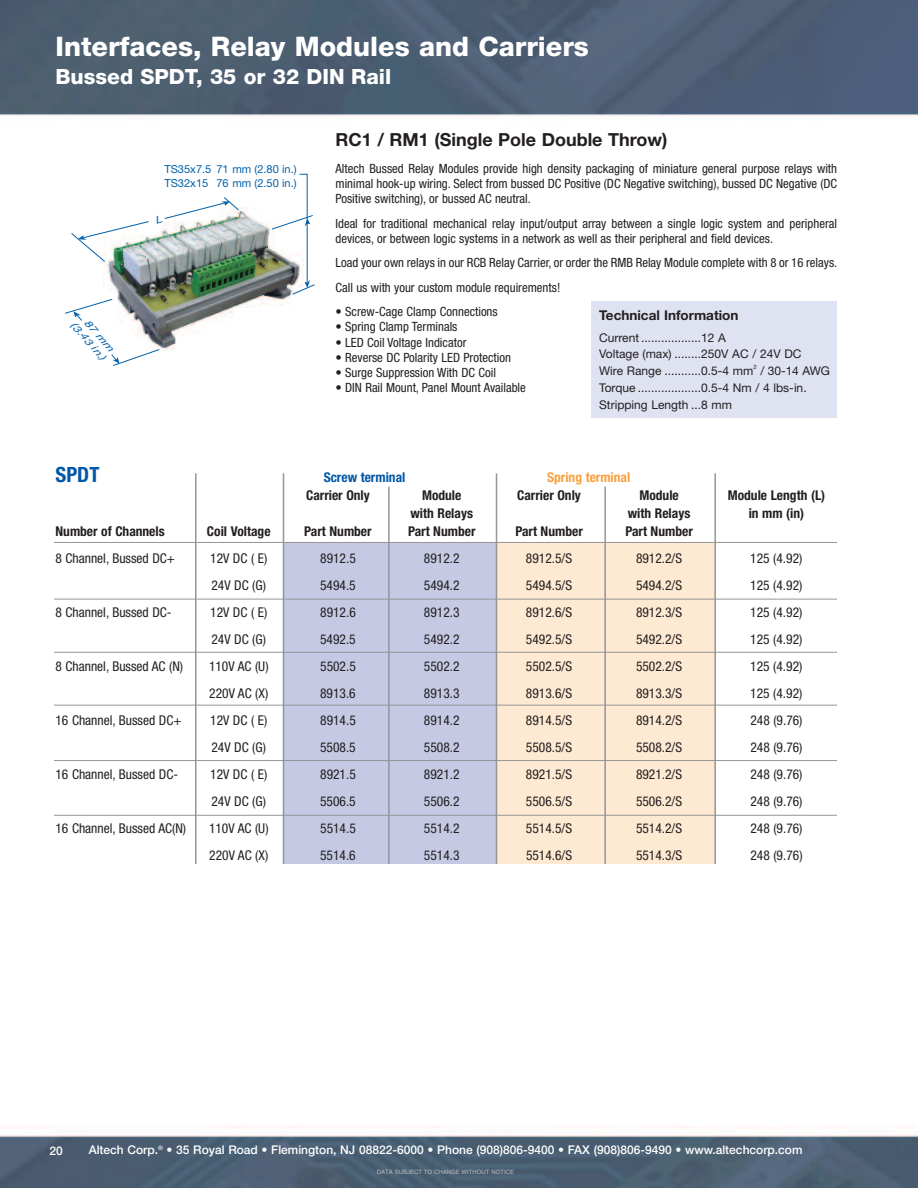
<style>
.page{position:relative;width:918px;height:1188px;background:#fff}
.page>*{position:absolute;margin:0;border:0;box-sizing:border-box;transform-origin:0 0}
.t1{font:800 27px "Helvetica Neue";color:#fff}
.t2{font:800 21px "Helvetica Neue";color:#fff}
.t3{font:700 condensed 21px "Helvetica Neue";color:#0157a8}
.t4{font:700 18px "Helvetica Neue";color:#231f20}
.t5{font:condensed 13.5px "Helvetica Neue";color:#231f20}
.t6{font:700 condensed 13.5px "Helvetica Neue";color:#231f20}
.t7{font:700 13.5px "Helvetica Neue";color:#231f20}
.t8{font:700 condensed 13.5px "Helvetica Neue";color:#f9a13f}
.t9{font:700 condensed 13.5px "Helvetica Neue";color:#0157a8}
.t10{font:condensed 12.75px/15.3px "Helvetica Neue";color:#231f20}
.t11{font:12px/16.8px "Helvetica Neue";color:#231f20}
.t12{font:500 12px "Helvetica Neue";color:#fff}
.t13{font:11.1px/13.4px "Helvetica Neue";color:#0161aa}
.t14{font:italic 9.75px/11.7px "Helvetica Neue";color:#0161aa;text-align:center;scale:1.29 1}
.t15{font:6px "Helvetica";color:#bcbdc0}
.t16{font:6px "Helvetica Neue";color:#231f20}
</style>
<div class="page">
<img style="left:0;top:0;width:918px;height:1188px">
<div style="left:284px;top:543px;width:213px;height:321px;background:#c6c9e4"></div>
<div style="left:497px;top:543px;width:219px;height:321px;background:#fee9d2"></div>
<div style="left:54px;top:152px;width:272px;height:226px;background:#fff"></div>
<img style="left:103px;top:207px;width:188px;height:144px">
<svg style="left:71px;top:221px;width:78px;height:41px"></svg>
<svg style="left:111px;top:349px;width:49px;height:17px"></svg>
<svg style="left:65px;top:298px;width:48px;height:23px"></svg>
<svg style="left:271px;top:174px;width:44px;height:121px"></svg>
<hr style="left:54px;top:542px;width:783px;height:1px;background:#939598">
<hr style="left:54px;top:599px;width:783px;height:1px;background:#939598">
<hr style="left:54px;top:652px;width:783px;height:1px;background:#939598">
<hr style="left:54px;top:705px;width:783px;height:1px;background:#939598">
<hr style="left:54px;top:760px;width:783px;height:1px;background:#939598">
<hr style="left:54px;top:815px;width:783px;height:1px;background:#939598">
<hr style="left:195px;top:473px;width:1px;height:391px;background:#939598">
<hr style="left:283px;top:473px;width:1px;height:391px;background:#939598">
<hr style="left:388px;top:487px;width:2px;height:377px;background:#939598">
<hr style="left:604px;top:487px;width:2px;height:377px;background:#939598">
<hr style="left:496px;top:473px;width:1px;height:391px;background:#939598">
<hr style="left:714px;top:473px;width:2px;height:391px;background:#939598">
<div style="left:592px;top:301px;width:245px;height:116px;background:#dfe2f1"></div>
<svg style="left:157px;top:197px;width:83px;height:27px"></svg>
<h1 class="t1" style="left:56px;top:30px;width:535px">Interfaces, Relay Modules and Carriers</h1>
<h2 class="t2" style="left:56px;top:64px;width:337px">Bussed SPDT, 35 or 32 DIN Rail</h2>
<p class="t14" style="left:85px;top:312px;width:38px;rotate:49deg">87 mm (3.43 in.)</p>
<p class="t13" style="left:164px;top:164px;width:134px">TS35x7.5 71 mm (2.80 in.)<br>TS32x15 76 mm (2.50 in.)</p>
<h3 class="t4" style="left:336px;top:133px;width:333px">RC1 / RM1 (Single Pole Double Throw)</h3>
<p class="t10" style="left:336px;top:161px;width:503px;text-align:justify">Altech Bussed Relay Modules provide high density packaging of miniature general purpose relays with minimal hook-up wiring. Select from bussed DC Positive (DC Negative switching), bussed DC Negative (DC Positive switch ing), or bussed AC neutral.</p>
<p class="t10" style="left:336px;top:216px;width:503px">Ideal for tra di tion al me chan i cal relay input/output array between a single logic system and peripheral devices, or between logic systems in a network as well as their peripheral and field devices.</p>
<p class="t10" style="left:336px;top:251px;width:503px;line-height:24.3px">Load your own relays in our RCB Relay Carrier, or order the RMB Relay Module complete with 8 or 16 relays.<br>Call us with your custom module re quire ments!</p>
<p class="t10" style="left:336px;top:304px;width:164px">• Screw-Cage Clamp Connections</p>
<p class="t10" style="left:336px;top:319px;width:124px">• Spring Clamp Terminals</p>
<p class="t10" style="left:336px;top:334px;width:133px">• LED Coil Voltage Indicator</p>
<p class="t10" style="left:336px;top:350px;width:177px">• Reverse DC Polarity LED Protection</p>
<p class="t10" style="left:336px;top:365px;width:162px">• Surge Suppression With DC Coil</p>
<p class="t10" style="left:336px;top:380px;width:192px">• DIN Rail Mount, Panel Mount Available</p>
<p class="t7" style="left:599px;top:310px;width:141px">Technical Information</p>
<p class="t11" style="left:599px;top:330px;width:204px">Current ..................12 A<br>Voltage (max) ........250V AC / 24V DC<br>Wire Range ...........0.5-4 mm</p>
<p class="t16" style="left:753px;top:363px;width:5px">2</p>
<p class="t11" style="left:599px;top:363px;width:232px;text-indent:161px">/ 30-14 AWG<br>Torque ...................0.5-4 Nm / 4 lbs-in.<br>Stripping Length ...8 mm</p>
<h2 class="t3" style="left:56px;top:467px;width:45px">SPDT</h2>
<p class="t9" style="left:324px;top:472px;width:83px">Screw terminal</p>
<p class="t8" style="left:547px;top:472px;width:85px">Spring terminal</p>
<p class="t6" style="left:306px;top:490px;width:65px">Carrier Only</p>
<p class="t6" style="left:422px;top:490px;width:41px">Module</p>
<p class="t6" style="left:517px;top:490px;width:65px">Carrier Only</p>
<p class="t6" style="left:639px;top:490px;width:41px">Module</p>
<p class="t6" style="left:728px;top:490px;width:99px">Module Length (L)</p>
<p class="t6" style="left:410px;top:508px;width:64px">with Relays</p>
<p class="t6" style="left:628px;top:508px;width:64px">with Relays</p>
<p class="t6" style="left:749px;top:508px;width:57px">in mm (in)</p>
<p class="t6" style="left:56px;top:526px;width:111px">Number of Channels</p>
<p class="t6" style="left:207px;top:526px;width:65px">Coil Voltage</p>
<p class="t6" style="left:304px;top:526px;width:69px">Part Number</p>
<p class="t6" style="left:408px;top:526px;width:69px">Part Number</p>
<p class="t6" style="left:515px;top:526px;width:69px">Part Number</p>
<p class="t6" style="left:625px;top:526px;width:69px">Part Number</p>
<p class="t5" style="left:56px;top:550px;width:121px">8 Channel, Bussed DC+</p>
<p class="t5" style="left:210px;top:550px;width:59px">12V DC ( E)</p>
<p class="t5" style="left:320px;top:550px;width:37px">8912.5</p>
<p class="t5" style="left:424px;top:550px;width:37px">8912.2</p>
<p class="t5" style="left:526px;top:550px;width:48px">8912.5/S</p>
<p class="t5" style="left:636px;top:550px;width:48px">8912.2/S</p>
<p class="t5" style="left:750px;top:550px;width:54px">125 (4.92)</p>
<p class="t5" style="left:211px;top:577px;width:56px">24V DC (G)</p>
<p class="t5" style="left:320px;top:577px;width:37px">5494.5</p>
<p class="t5" style="left:424px;top:577px;width:37px">5494.2</p>
<p class="t5" style="left:526px;top:577px;width:48px">5494.5/S</p>
<p class="t5" style="left:636px;top:577px;width:48px">5494.2/S</p>
<p class="t5" style="left:750px;top:577px;width:54px">125 (4.92)</p>
<p class="t5" style="left:56px;top:604px;width:118px">8 Channel, Bussed DC-</p>
<p class="t5" style="left:210px;top:604px;width:59px">12V DC ( E)</p>
<p class="t5" style="left:320px;top:604px;width:37px">8912.6</p>
<p class="t5" style="left:424px;top:604px;width:37px">8912.3</p>
<p class="t5" style="left:526px;top:604px;width:48px">8912.6/S</p>
<p class="t5" style="left:636px;top:604px;width:48px">8912.3/S</p>
<p class="t5" style="left:750px;top:604px;width:54px">125 (4.92)</p>
<p class="t5" style="left:211px;top:631px;width:56px">24V DC (G)</p>
<p class="t5" style="left:320px;top:631px;width:37px">5492.5</p>
<p class="t5" style="left:424px;top:631px;width:37px">5492.2</p>
<p class="t5" style="left:526px;top:631px;width:48px">5492.5/S</p>
<p class="t5" style="left:636px;top:631px;width:48px">5492.2/S</p>
<p class="t5" style="left:750px;top:631px;width:54px">125 (4.92)</p>
<p class="t5" style="left:56px;top:658px;width:129px">8 Channel, Bussed AC (N)</p>
<p class="t5" style="left:209px;top:658px;width:61px">110V AC (U)</p>
<p class="t5" style="left:320px;top:658px;width:37px">5502.5</p>
<p class="t5" style="left:424px;top:658px;width:37px">5502.2</p>
<p class="t5" style="left:526px;top:658px;width:48px">5502.5/S</p>
<p class="t5" style="left:636px;top:658px;width:48px">5502.2/S</p>
<p class="t5" style="left:750px;top:658px;width:54px">125 (4.92)</p>
<p class="t5" style="left:209px;top:685px;width:61px">220V AC (X)</p>
<p class="t5" style="left:320px;top:685px;width:37px">8913.6</p>
<p class="t5" style="left:424px;top:685px;width:37px">8913.3</p>
<p class="t5" style="left:526px;top:685px;width:48px">8913.6/S</p>
<p class="t5" style="left:636px;top:685px;width:48px">8913.3/S</p>
<p class="t5" style="left:750px;top:685px;width:54px">125 (4.92)</p>
<p class="t5" style="left:56px;top:712px;width:127px">16 Channel, Bussed DC+</p>
<p class="t5" style="left:210px;top:712px;width:59px">12V DC ( E)</p>
<p class="t5" style="left:320px;top:712px;width:37px">8914.5</p>
<p class="t5" style="left:424px;top:712px;width:37px">8914.2</p>
<p class="t5" style="left:526px;top:712px;width:48px">8914.5/S</p>
<p class="t5" style="left:636px;top:712px;width:48px">8914.2/S</p>
<p class="t5" style="left:750px;top:712px;width:54px">248 (9.76)</p>
<p class="t5" style="left:211px;top:739px;width:56px">24V DC (G)</p>
<p class="t5" style="left:320px;top:739px;width:37px">5508.5</p>
<p class="t5" style="left:424px;top:739px;width:37px">5508.2</p>
<p class="t5" style="left:526px;top:739px;width:48px">5508.5/S</p>
<p class="t5" style="left:636px;top:739px;width:48px">5508.2/S</p>
<p class="t5" style="left:750px;top:739px;width:54px">248 (9.76)</p>
<p class="t5" style="left:56px;top:766px;width:124px">16 Channel, Bussed DC-</p>
<p class="t5" style="left:210px;top:766px;width:59px">12V DC ( E)</p>
<p class="t5" style="left:320px;top:766px;width:37px">8921.5</p>
<p class="t5" style="left:424px;top:766px;width:37px">8921.2</p>
<p class="t5" style="left:526px;top:766px;width:48px">8921.5/S</p>
<p class="t5" style="left:636px;top:766px;width:48px">8921.2/S</p>
<p class="t5" style="left:750px;top:766px;width:54px">248 (9.76)</p>
<p class="t5" style="left:211px;top:793px;width:56px">24V DC (G)</p>
<p class="t5" style="left:320px;top:793px;width:37px">5506.5</p>
<p class="t5" style="left:424px;top:793px;width:37px">5506.2</p>
<p class="t5" style="left:526px;top:793px;width:48px">5506.5/S</p>
<p class="t5" style="left:636px;top:793px;width:48px">5506.2/S</p>
<p class="t5" style="left:750px;top:793px;width:54px">248 (9.76)</p>
<p class="t5" style="left:56px;top:820px;width:132px">16 Channel, Bussed AC(N)</p>
<p class="t5" style="left:209px;top:820px;width:61px">110V AC (U)</p>
<p class="t5" style="left:320px;top:820px;width:37px">5514.5</p>
<p class="t5" style="left:424px;top:820px;width:37px">5514.2</p>
<p class="t5" style="left:526px;top:820px;width:48px">5514.5/S</p>
<p class="t5" style="left:636px;top:820px;width:48px">5514.2/S</p>
<p class="t5" style="left:750px;top:820px;width:54px">248 (9.76)</p>
<p class="t5" style="left:209px;top:847px;width:61px">220V AC (X)</p>
<p class="t5" style="left:320px;top:847px;width:37px">5514.6</p>
<p class="t5" style="left:424px;top:847px;width:37px">5514.3</p>
<p class="t5" style="left:526px;top:847px;width:48px">5514.6/S</p>
<p class="t5" style="left:636px;top:847px;width:48px">5514.3/S</p>
<p class="t5" style="left:750px;top:847px;width:54px">248 (9.76)</p>
<p class="t12" style="left:50px;top:1143px;width:15px">20</p>
<p class="t12" style="left:89px;top:1143px;width:715px">Altech Corp.<sup>®</sup> • 35 Royal Road • Flemington, NJ 08822-6000 • Phone (908)806-9400 • FAX (908)806-9490 • www.altechcorp.com</p>
<p class="t15" style="left:377px;top:1169px;width:139px">DATA SUBJECT TO CHANGE WITHOUT NOTICE</p>
</div>
